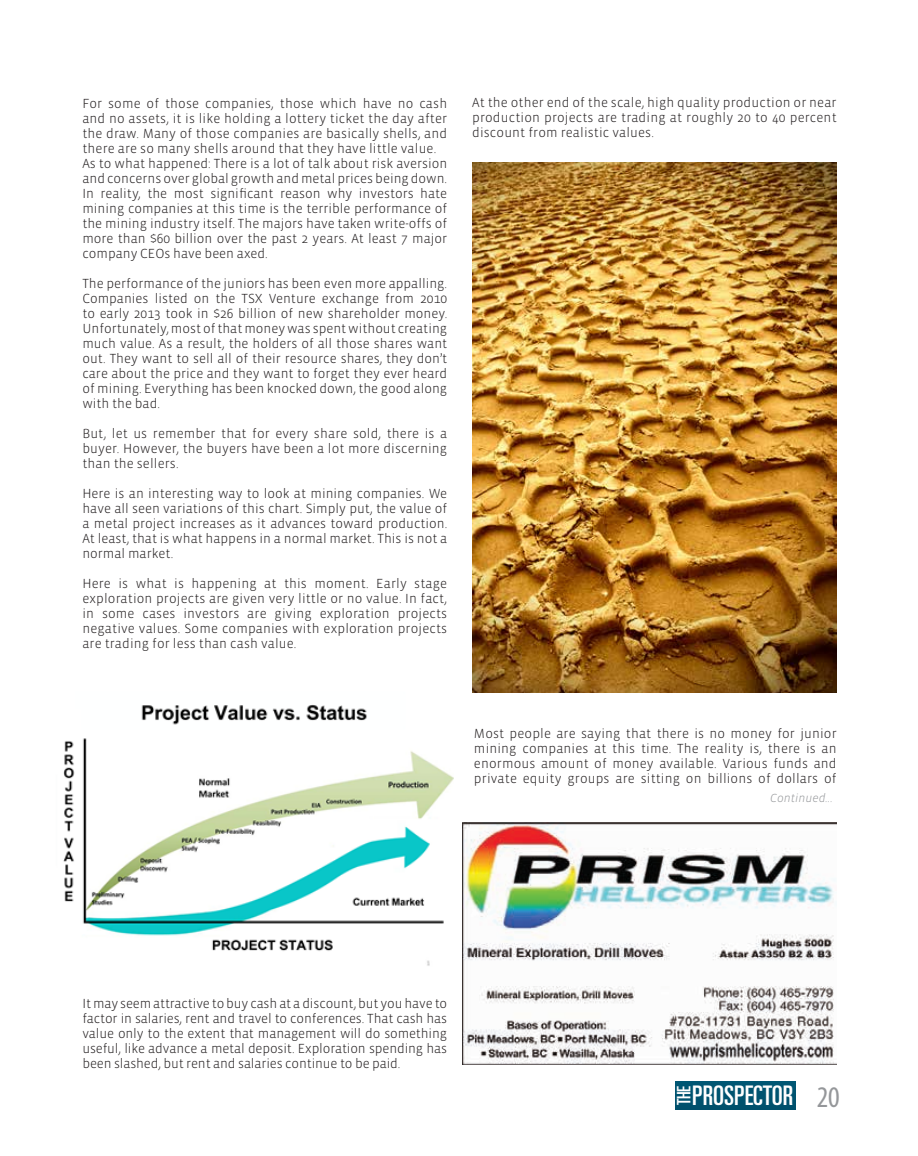
<style>
.page{position:relative;width:918px;height:1156px;background:#fff}
.page>*{position:absolute;margin:0;border:0;box-sizing:border-box;transform-origin:0 0}
.t1{font:condensed 30px "Myriad Pro";color:#95979a}
.t2{font:ultra-condensed 27px "Univers LT Std";color:#fff}
.t3{font:ultra-condensed 18.6px "Univers LT Std";color:#fff}
.t4{font:300 13.5px/15px "Vista Sans OT";color:#231f20;text-align:justify}
.t5{font:italic 300 12px "Vista Sans OT";color:#95979a}
</style>
<div class="page">
<img style="left:63px;top:704px;width:391px;height:262px">
<img style="left:463px;top:822px;width:374px;height:242px">
<img style="left:472px;top:162px;width:365px;height:530px">
<div style="left:675px;top:1081px;width:121px;height:28px;background:#005370"></div>
<p class="t4" style="left:82px;top:96px;width:366px;text-align:left">For some of those companies, those which have no cash and no assets, it is like holding a lottery ticket the day after the draw. Many of those companies are basically shells, and there are so many shells around that they have little value.<br>As to what happened: There is a lot of talk about risk aversion and concerns over global growth and metal prices being down.<br>In reality, the most significant reason why investors hate mining companies at this time is the terrible performance of the mining industry itself. The majors have taken write-offs of more than $60 billion over the past 2 years. At least 7 major company CEOs have been axed.</p>
<p class="t4" style="left:82px;top:276px;width:366px">The performance of the juniors has been even more appalling.<br>Companies listed on the TSX Venture exchange from 2010 to early 2013 took in $26 billion of new shareholder money.<br>Unfortunately, most of that money was spent without creating much value. As a result, the holders of all those shares want out. They want to sell all of their resource shares, they don’t care about the price and they want to forget they ever heard of mining. Everything has been knocked down, the good along with the bad.</p>
<p class="t4" style="left:82px;top:426px;width:366px">But, let us remember that for every share sold, there is a buyer. However, the buyers have been a lot more discerning than the sellers.</p>
<p class="t4" style="left:82px;top:486px;width:366px">Here is an interesting way to look at mining companies. We have all seen variations of this chart. Simply put, the value of a metal project increases as it advances toward production.<br>At least, that is what happens in a normal market. This is not a normal market.</p>
<p class="t4" style="left:82px;top:576px;width:366px">Here is what is happening at this moment. Early stage exploration projects are given very little or no value. In fact, in some cases investors are giving exploration projects negative values. Some companies with exploration projects are trading for less than cash value.</p>
<p class="t4" style="left:472px;top:96px;width:366px">At the other end of the scale, high quality production or near production projects are trading at roughly 20 to 40 percent discount from realistic values.</p>
<p class="t4" style="left:474px;top:726px;width:364px">Most people are saying that there is no money for junior mining companies at this time. The reality is, there is an enormous amount of money available. Various funds and private equity groups are sitting on billions of dollars of</p>
<p class="t5" style="left:770px;top:791px;width:64px">Continued...</p>
<p class="t4" style="left:82px;top:996px;width:366px">It may seem attractive to buy cash at a discount, but you have to factor in salaries, rent and travel to conferences. That cash has value only to the extent that management will do something useful, like advance a metal deposit. Exploration spending has been slashed, but rent and salaries continue to be paid.</p>
<h3 class="t3" style="left:673px;top:1105px;width:21px;rotate:-90deg">THE</h3>
<h2 class="t2" style="left:692px;top:1080px;width:103px">PROSPECTOR</h2>
<h1 class="t1" style="left:817px;top:1078px;width:25px">20</h1>
</div>
